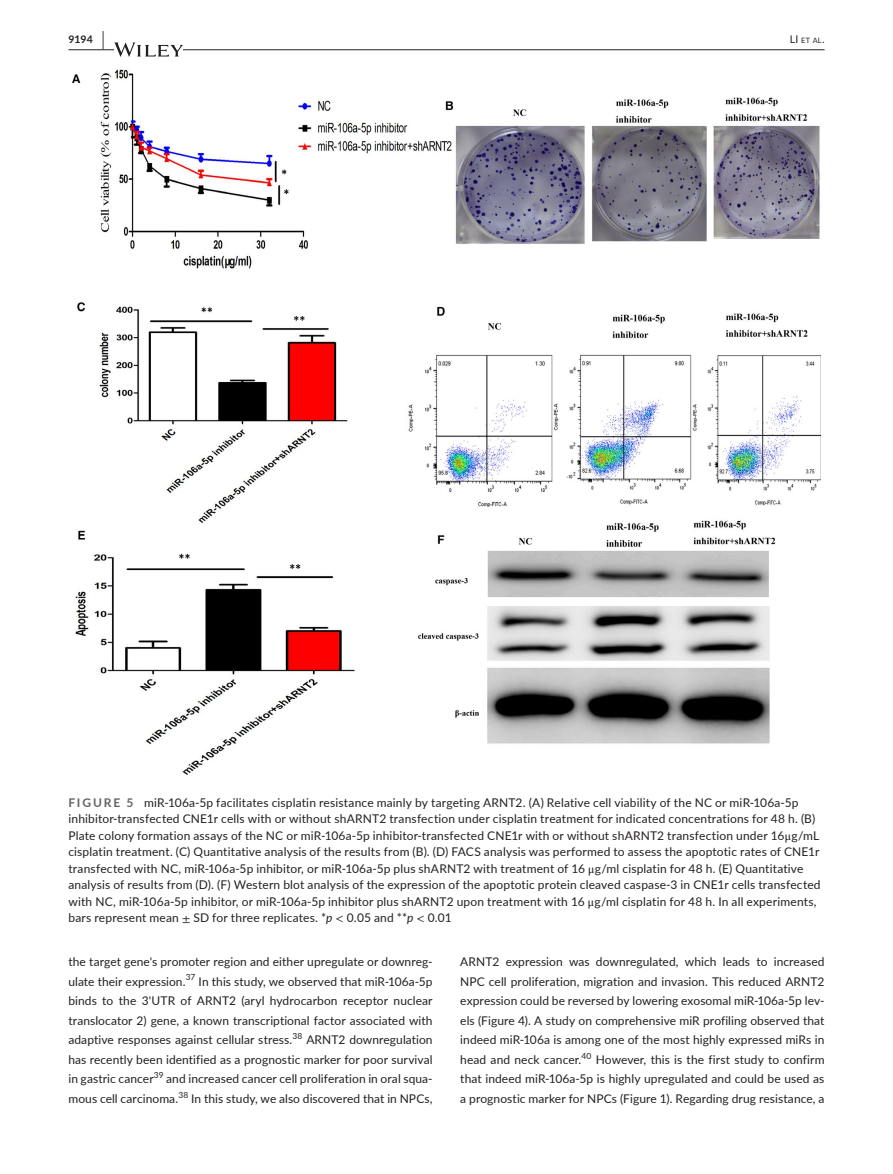
<style>
.page{position:relative;width:893px;height:1174px;background:#fff}
.page>*{position:absolute;margin:0;border:0;box-sizing:border-box;transform-origin:0 0}
.t1{font:12px/19.5px "Lato";letter-spacing:.015em;color:#231f20;text-align:justify}
.t2{font:700 10.5px "Lato";color:#231f20}
.t3{font:7.35px "Lato";color:#231f20}
.s1{font-size:19.5px}
.s2{font-size:10.5px}
.s3{font-weight:700;color:#636366}
.s4{font-family:"STIX"}
.s5{font-style:italic}
</style>
<div class="page">
<hr style="left:68px;top:49px;width:756px;height:1px;background:#231f20">
<svg style="left:114px;top:42px;width:69px;height:15px"></svg>
<img style="left:73px;top:69px;width:747px;height:705px">
<p class="t2" style="left:68px;top:31px;width:37px">9194 <span class="s1">|</span></p>
<p class="t3" style="left:790px;top:35px;width:36px"><span class="s2">LI</span> et al<span class="s2">.</span></p>
<p class="t1" style="left:68px;top:794px;width:754px;line-height:16.5px;text-align:left"><span class="s3">FIGURE 5</span> miR-106a-5p facilitates cisplatin resistance mainly by targeting ARNT2. (A) Relative cell viability of the NC or miR-106a-5p inhibitor-transfected CNE1r cells with or without shARNT2 transfection under cisplatin treatment for indicated concentrations for 48 h. (B)<br>Plate colony formation assays of the NC or miR-106a-5p inhibitor-transfected CNE1r with or without shARNT2 transfection under 16<span class="s4">μ</span>g/mL cisplatin treatment. (C) Quantitative analysis of the results from (B). (D) FACS analysis was performed to assess the apoptotic rates of CNE1r transfected with NC, miR-106a-5p inhibitor, or miR-106a-5p plus shARNT2 with treatment of 16 <span class="s4">μ</span>g/ml cisplatin for 48 h. (E) Quantitative analysis of results from (D). (F) Western blot analysis of the expression of the apoptotic protein cleaved caspase-3 in CNE1r cells transfected with NC, miR-106a-5p inhibitor, or miR-106a-5p inhibitor plus shARNT2 upon treatment with 16 <span class="s4">μ</span>g/ml cisplatin for 48 h. In all experiments, bars represent mean <span class="s4">±</span> SD for three replicates. *<span class="s5">p</span> <span class="s4">&lt;</span> 0.05 and **<span class="s5">p</span> <span class="s4">&lt;</span> 0.01</p>
<p class="t1" style="left:68px;top:951px;width:366px">the target gene's promoter region and either upregulate or downreg&shy;ulate their expression.<sup>37</sup> In this study, we observed that miR-106a-5p binds to the 3'UTR of ARNT2 (aryl hydrocarbon receptor nuclear translocator 2) gene, a known transcriptional factor associated with adaptive responses against cellular stress.<sup>38</sup> ARNT2 downregulation has recently been identified as a prognostic marker for poor survival in gastric cancer<sup>39</sup> and increased cancer cell proliferation in oral squa&shy;mous cell carcinoma.<sup>38</sup> In this study, we also discovered that in NPCs,</p>
<p class="t1" style="left:460px;top:951px;width:366px">ARNT2 expression was downregulated, which leads to increased NPC cell proliferation, migration and invasion. This reduced ARNT2 expression could be reversed by lowering exosomal miR-106a-5p lev&shy;els (Figure 4). A study on comprehensive miR profiling observed that indeed miR-106a is among one of the most highly expressed miRs in head and neck cancer.<sup>40</sup> However, this is the first study to confirm that indeed miR-106a-5p is highly upregulated and could be used as a prognostic marker for NPCs (Figure 1). Regarding drug resistance, a</p>
</div>
